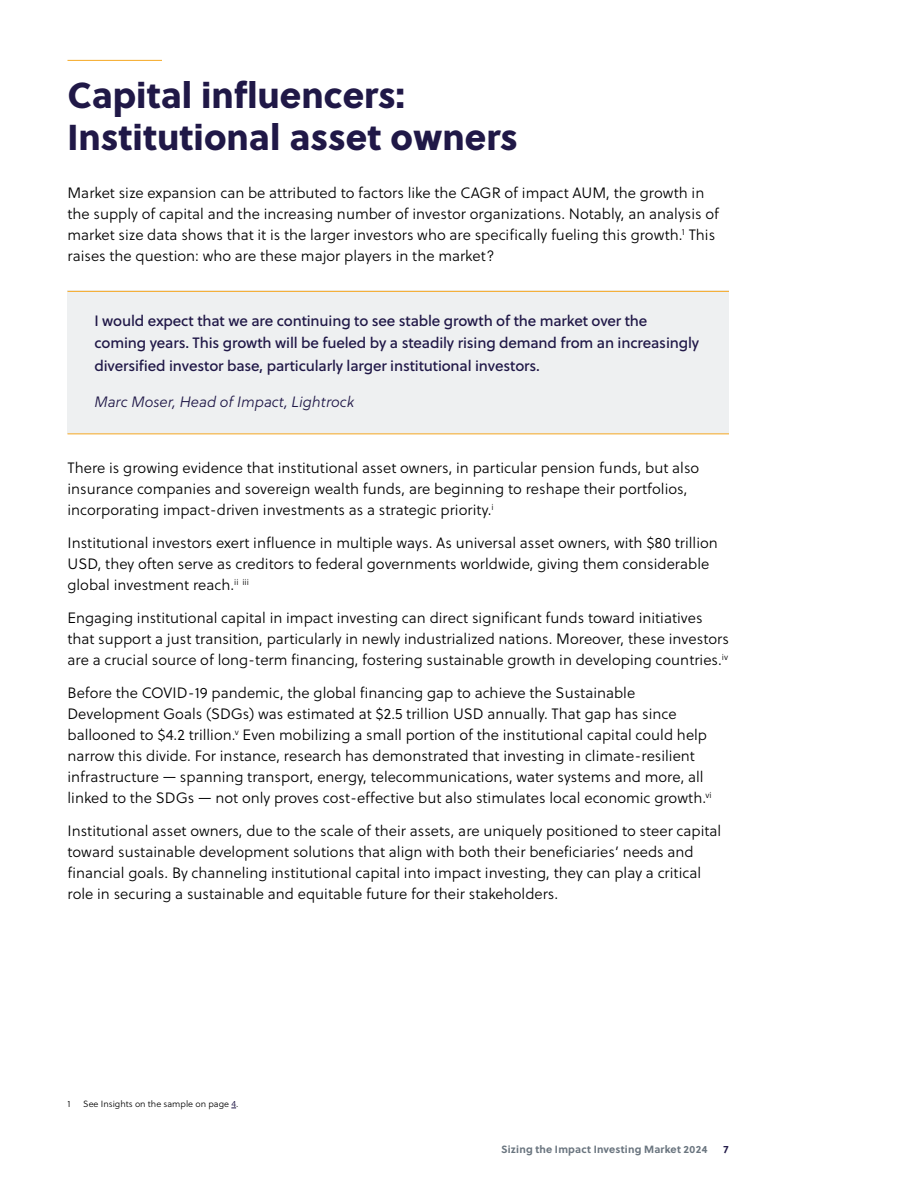
<style>
.page{position:relative;width:918px;height:1188px;background:#fff}
.page>*{position:absolute;margin:0;border:0;box-sizing:border-box;transform-origin:0 0}
.Generic_Rpt_Big_head_H1{font:36px/42px "Soleil Xb";color:#201847}
.Generic_RPT-Body{font:15px/21px "Soleil Lt";color:#000}
.TOP_SIDEBAR_QUOTE{font:15px/22.5px "Soleil";letter-spacing:-.01em;color:#201847}
.BOTTOM_SIDEBAR_ATTRIBUTE{font:italic 15px "Soleil Lt";color:#201847}
.t1{font:700 10.5px "Soleil";letter-spacing:.02em;color:#6a757f}
.t2{font:700 10.5px "Soleil";color:#201847}
._00_Footnote{font:9px "Soleil Lt";color:#000}
.s1{color:#201847}
</style>
<div class="page">
<div style="left:68px;top:291px;width:661px;height:143px;background:#eef0f1"></div>
<hr style="left:68px;top:60px;width:94px;height:1px;background:#f5a822">
<hr style="left:68px;top:291px;width:661px;height:1px;background:#f5a822">
<hr style="left:68px;top:434px;width:661px;height:1px;background:#f5a822">
<p class="Generic_Rpt_Big_head_H1" style="left:68px;top:72px;width:452px">Capital influencers:<br>Institutional asset owners</p>
<p class="Generic_RPT-Body" style="left:68px;top:182px;width:653px">Market size expansion can be attributed to factors like the CAGR of impact AUM, the growth in the supply of capital and the increasing number of investor organizations. Notably, an analysis of market size data shows that it is the larger investors who are specifically fueling this growth.<sup>1</sup> This raises the question: who are these major players in the market?</p>
<p class="TOP_SIDEBAR_QUOTE" style="left:94px;top:308px;width:606px">I would expect that we are continuing to see stable growth of the market over the coming years. This growth will be fueled by a steadily rising demand from an increasingly diversified investor base, particularly larger institutional investors.</p>
<p class="BOTTOM_SIDEBAR_ATTRIBUTE" style="left:94px;top:391px;width:261px">Marc Moser, Head of Impact, Lightrock</p>
<p class="Generic_RPT-Body" style="left:68px;top:457px;width:633px">There is growing evidence that institutional asset owners, in particular pension funds, but also insurance companies and sovereign wealth funds, are beginning to reshape their portfolios, incorporating impact-driven investments as a strategic priority.<sup>i</sup></p>
<p class="Generic_RPT-Body" style="left:68px;top:532px;width:652px">Institutional investors exert influence in multiple ways. As universal asset owners, with $80 trillion<br>USD, they often serve as creditors to federal governments worldwide, giving them considerable global investment reach.<sup>ii</sup> <sup>iii</sup></p>
<p class="Generic_RPT-Body" style="left:68px;top:607px;width:663px">Engaging institutional capital in impact investing can direct significant funds toward initiatives that support a just transition, particularly in newly industrialized nations. Moreover, these investors are a crucial source of long-term financing, fostering sustainable growth in developing countries.<sup>iv</sup></p>
<p class="Generic_RPT-Body" style="left:68px;top:682px;width:646px">Before the COVID-19 pandemic, the global financing gap to achieve the Sustainable Development Goals (SDGs) was estimated at $2.5 trillion USD annually. That gap has since ballooned to $4.2 trillion.<sup>v</sup> Even mobilizing a small portion of the institutional capital could help narrow this divide. For instance, research has demonstrated that investing in climate-resilient infrastructure — spanning transport, energy, telecommunications, water systems and more, all linked to the SDGs — not only proves cost-effective but also stimulates local economic growth.<sup>vi</sup></p>
<p class="Generic_RPT-Body" style="left:68px;top:820px;width:655px">Institutional asset owners, due to the scale of their assets, are uniquely positioned to steer capital toward sustainable development solutions that align with both their beneficiaries’ needs and financial goals. By channeling institutional capital into impact investing, they can play a critical role in securing a sustainable and equitable future for their stakeholders.</p>
<p class="_00_Footnote" style="left:68px;top:1098px;width:5px">1</p>
<p class="_00_Footnote" style="left:83px;top:1098px;width:157px">See Insights on the sample on page <span class="s1">4</span>.</p>
<p class="t1" style="left:501px;top:1141px;width:208px">Sizing the Impact Investing Market 2024</p>
<p class="t2" style="left:723px;top:1141px;width:7px">7</p>
</div>
